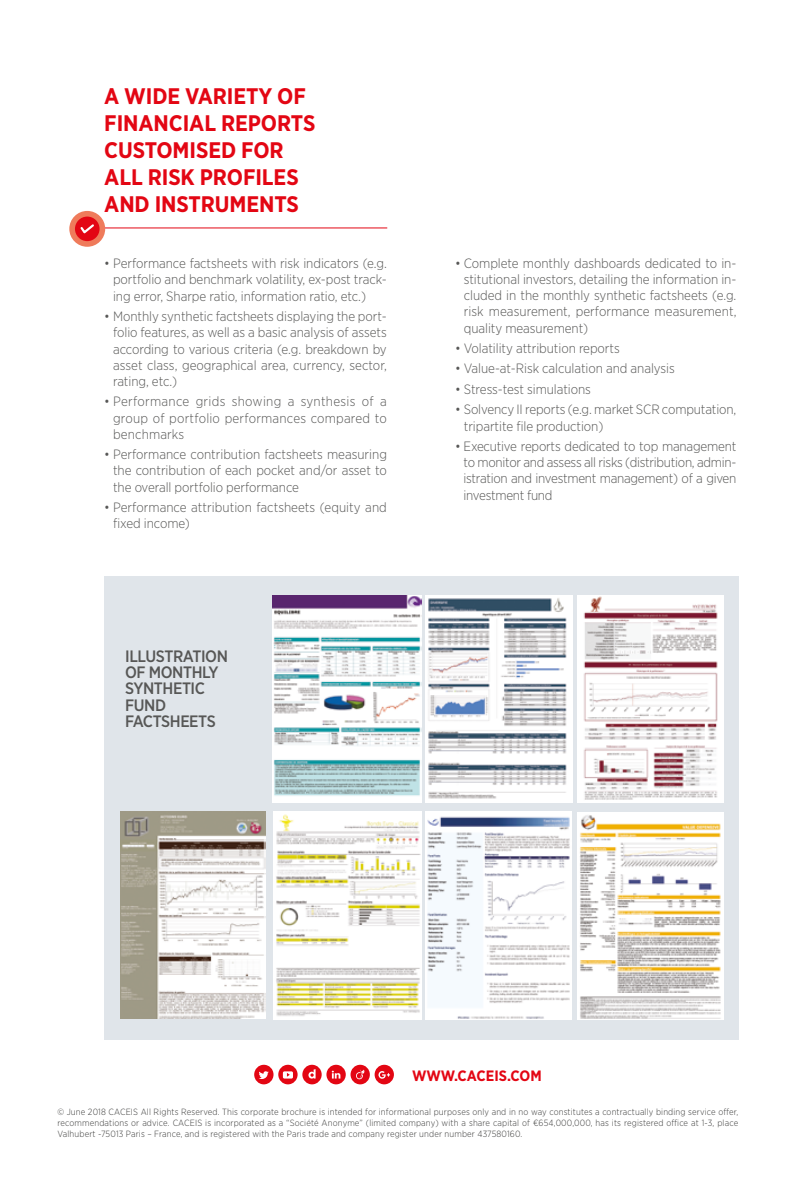
<style>
.page{position:relative;width:796px;height:1178px;background:#fff}
.page>*{position:absolute;margin:0;border:0;box-sizing:border-box;transform-origin:0 0}
.t1{font:700 22.5px/27px "Gotham Narrow";letter-spacing:-.005em;color:#e30613}
.t2{font:500 16.5px/16.4px "Gotham Narrow";letter-spacing:-.025em;color:#575756}
.t3{font:700 15px "Gotham Narrow";color:#e30613}
.t4{font:300 13.5px/16.2px "Gotham Narrow";letter-spacing:-.005em;color:#575756;text-align:justify}
.t5{font:300 9px/10.8px "Gotham Narrow";letter-spacing:.015em;color:#3c3c3b;text-align:justify}
</style>
<div class="page">
<div style="left:326px;top:1065px;width:19px;height:19px;background:#e30613;border-radius:50%"></div>
<div style="left:350px;top:1065px;width:19px;height:19px;background:#e30613;border-radius:50%"></div>
<div style="left:278px;top:1065px;width:19px;height:19px;background:#e30613;border-radius:50%"></div>
<div style="left:302px;top:1065px;width:19px;height:19px;background:#e30613;border-radius:50%"></div>
<div style="left:374px;top:1065px;width:19px;height:19px;background:#e30613;border-radius:50%"></div>
<div style="left:254px;top:1065px;width:19px;height:19px;background:#e30613;border-radius:50%"></div>
<svg style="left:308px;top:1069px;width:7px;height:9px"></svg>
<svg style="left:378px;top:1071px;width:12px;height:8px"></svg>
<svg style="left:356px;top:1069px;width:8px;height:10px"></svg>
<svg style="left:331px;top:1070px;width:9px;height:8px"></svg>
<svg style="left:259px;top:1071px;width:9px;height:8px"></svg>
<svg style="left:283px;top:1071px;width:10px;height:7px"></svg>
<hr style="left:104px;top:228px;width:283px;height:1px;background:#e30613">
<svg style="left:72px;top:214px;width:30px;height:30px"></svg>
<div style="left:69px;top:211px;width:36px;height:36px;border:6px solid #ef7b5b;border-radius:50%"></div>
<svg style="left:78px;top:222px;width:18px;height:13px"></svg>
<div style="left:104px;top:575px;width:634px;height:464px;background:#e0e5ea"></div>
<img style="left:577px;top:596px;width:146px;height:206px">
<img style="left:577px;top:812px;width:146px;height:207px">
<img style="left:425px;top:595px;width:147px;height:207px">
<img style="left:425px;top:811px;width:146px;height:208px">
<img style="left:273px;top:595px;width:148px;height:207px">
<img style="left:273px;top:812px;width:148px;height:208px">
<img style="left:120px;top:812px;width:146px;height:207px">
<h1 class="t1" style="left:104px;top:82px;width:212px">A WIDE VARIETY OF<br>FINANCIAL REPORTS<br>CUSTOMISED FOR<br>ALL RISK PROFILES<br>AND INSTRUMENTS</h1>
<p class="t4" style="left:113px;top:255px;width:275px;text-indent:-9px">• Performance factsheets with risk indicators (e.g. portfolio and benchmark volatility, ex-post track&shy;ing error, Sharpe ratio, information ratio, etc.)</p>
<p class="t4" style="left:113px;top:308px;width:275px;text-indent:-9px">• Monthly synthetic factsheets displaying the port&shy;folio features, as well as a basic analysis of assets according to various criteria (e.g. breakdown by asset class, geographical area, currency, sector, rating, etc.)</p>
<p class="t4" style="left:113px;top:393px;width:275px;text-indent:-9px">• Performance grids showing a synthesis of a group of portfolio performances compared to benchmarks</p>
<p class="t4" style="left:113px;top:446px;width:275px;text-indent:-9px">• Performance contribution factsheets measuring the contribution of each pocket and/or asset to the overall portfolio performance</p>
<p class="t4" style="left:113px;top:499px;width:275px;text-indent:-9px">• Performance attribution factsheets (equity and fixed income)</p>
<p class="t2" style="left:125px;top:647px;width:104px">ILLUSTRATION<br>OF MONTHLY<br>SYNTHETIC<br>FUND<br>FACTSHEETS</p>
<p class="t4" style="left:463px;top:254px;width:274px;text-indent:-9px">• Complete monthly dashboards dedicated to in&shy;stitutional investors, detailing the information in&shy;cluded in the monthly synthetic factsheets (e.g. risk measurement, performance measurement, quality measurement)</p>
<p class="t4" style="left:455px;top:340px;width:166px">• Volatility attribution reports</p>
<p class="t4" style="left:455px;top:360px;width:221px">• Value-at-Risk calculation and analysis</p>
<p class="t4" style="left:455px;top:381px;width:137px">• Stress-test simulations</p>
<p class="t4" style="left:463px;top:401px;width:274px;text-indent:-9px">• Solvency II reports (e.g. market SCR computation, tripartite file production)</p>
<p class="t4" style="left:463px;top:438px;width:274px;text-indent:-9px">• Executive reports dedicated to top management to monitor and assess all risks (distribution, admin&shy;istration and investment management) of a given investment fund</p>
<p class="t3" style="left:412px;top:1065px;width:131px">WWW.CACEIS.COM</p>
<p class="t5" style="left:57px;top:1106px;width:682px">© June 2018 CACEIS All Rights Reserved. This corporate brochure is intended for informational purposes only and in no way constitutes a contractually binding service offer, recommendations or advice. CACEIS is incorporated as a “Société Anonyme” (limited company) with a share capital of €654,000,000, has its registered office at 1-3, place Valhubert -75013 Paris – France, and is registered with the Paris trade and company register under number 437580160.</p>
</div>
